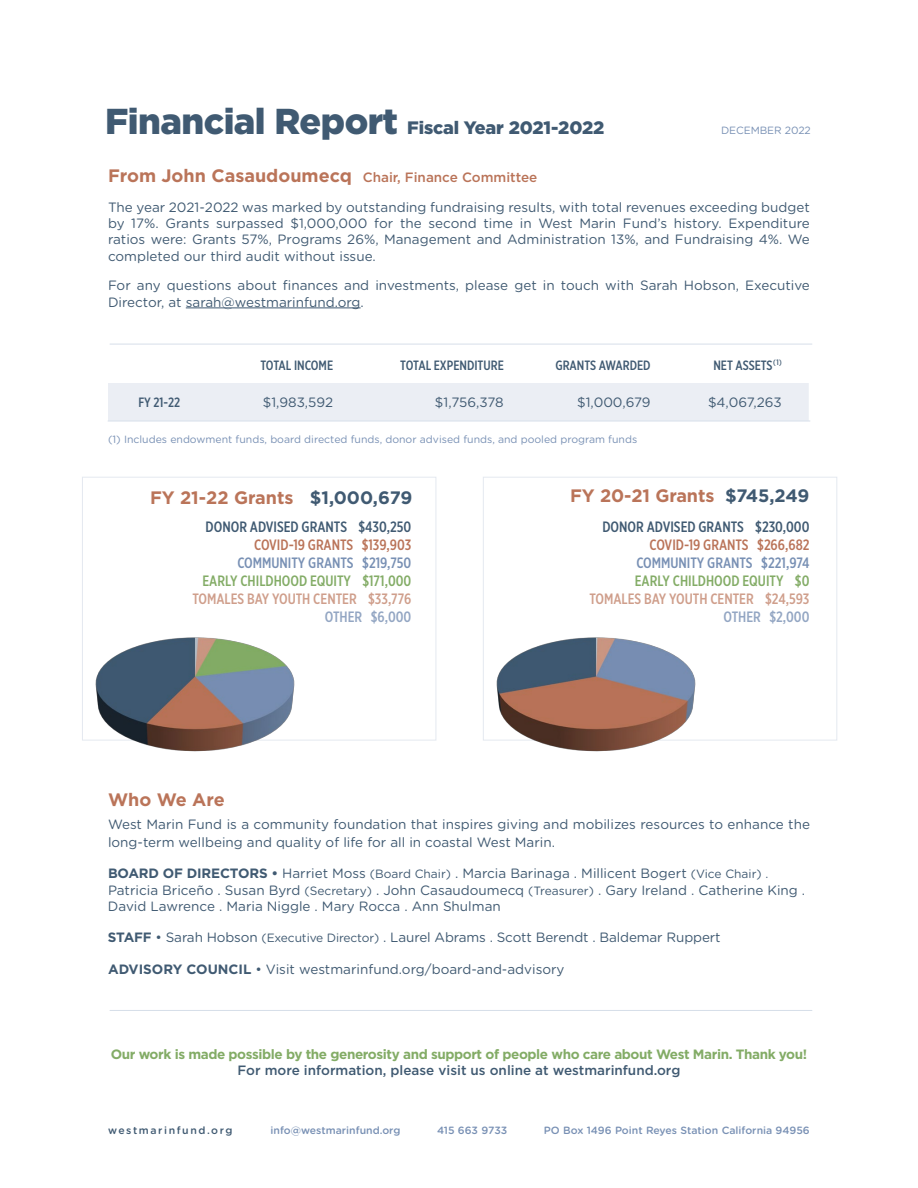
<style>
.page{position:relative;width:918px;height:1188px;background:#fff}
.page>*{position:absolute;margin:0;border:0;box-sizing:border-box;transform-origin:0 0}
.t1{font:700 18px "Gotham";letter-spacing:-.005em;color:#ba7459}
.t2{font:900 18px "Gotham";letter-spacing:-.01em;color:#405a72}
.t3{font:500 15px "Gotham X Narrow";color:#cf9e8b}
.t4{font:500 15px "Gotham X Narrow";color:#405a72}
.t5{font:500 15px "Gotham X Narrow";color:#83ac66}
.t6{font:500 15px "Gotham X Narrow";color:#7890b4}
.t7{font:500 15px "Gotham X Narrow";color:#ba7459}
.t8{font:500 15px "Gotham X Narrow";color:#93a6c3}
.t9{font:13.5px/16.2px "Gotham Rounded";color:#405a72}
.t10{font:700 13.5px "Gotham";letter-spacing:-.03em;color:#83ac66}
.t11{font:500 13.5px "Gotham X Narrow";color:#405a72}
.t12{font:500 13.5px "Gotham";color:#405a72}
.t13{font:500 13.5px "Gotham";color:#ba7459}
.t14{font:10.5px "Gotham Rounded";color:#7890b4}
.t15{font:500 10.5px "Gotham Rounded";color:#7890b4}
.t16{font:500 10.5px "Gotham Rounded";letter-spacing:.15em;color:#405a72}
.s1{font-size:36px}
.s2{font-weight:700;font-size:18px}
.s3{color:#405a72}
.s4{font-family:"Gotham";font-weight:700}
.s5{font-size:12px}
</style>
<div class="page">
<hr style="left:186px;top:308px;width:175px;height:1px;background:#405a72">
<div style="left:108px;top:383px;width:701px;height:38px;background:#ebeef4"></div>
<hr style="left:108px;top:421px;width:702px;height:1px;background:#d6dee9">
<hr style="left:110px;top:344px;width:702px;height:1px;background:#d6dee9">
<hr style="left:110px;top:1010px;width:702px;height:1px;background:#d6dee9">
<div style="left:82px;top:477px;width:354px;height:263px;border:1px solid #e4e9f0"></div>
<div style="left:483px;top:477px;width:354px;height:263px;border:1px solid #e4e9f0"></div>
<img style="left:494px;top:637px;width:204px;height:115px">
<img style="left:93px;top:637px;width:204px;height:115px">
<h1 class="t2" style="left:105px;top:118px;width:501px"><span class="s1">Financial Report</span> Fiscal Year 2021-2022</h1>
<p class="t14" style="left:721px;top:123px;width:91px">DECEMBER 2022</p>
<p class="t13" style="left:108px;top:170px;width:431px"><span class="s2">From John Casaudoumecq</span> Chair, Finance Committee</p>
<p class="t9" style="left:108px;top:199px;width:703px;text-align:justify">The year 2021-2022 was marked by outstanding fundraising results, with total revenues exceeding budget by 17%. Grants surpassed $1,000,000 for the second time in West Marin Fund’s history. Expenditure ratios were: Grants 57%, Programs 26%, Management and Administration 13%, and Fundraising 4%. We completed our third audit without issue.</p>
<p class="t9" style="left:108px;top:277px;width:703px">For any questions about finances and investments, please get in touch with Sarah Hobson, Executive<br>Director, at sarah@westmarinfund.org.</p>
<p class="t11" style="left:260px;top:357px;width:74px">TOTAL INCOME</p>
<p class="t11" style="left:400px;top:357px;width:105px">TOTAL EXPENDITURE</p>
<p class="t11" style="left:555px;top:357px;width:97px">GRANTS AWARDED</p>
<p class="t11" style="left:713px;top:357px;width:70px">NET ASSETS<sup>(1)</sup></p>
<p class="t11" style="left:138px;top:394px;width:43px">FY 21-22</p>
<p class="t9" style="left:263px;top:394px;width:72px">$1,983,592</p>
<p class="t9" style="left:435px;top:394px;width:70px">$1,756,378</p>
<p class="t9" style="left:577px;top:394px;width:75px">$1,000,679</p>
<p class="t9" style="left:708px;top:394px;width:75px">$4,067,263</p>
<p class="t14" style="left:108px;top:432px;width:531px">(1) Includes endowment funds, board directed funds, donor advised funds, and pooled program funds</p>
<h1 class="t1" style="left:150px;top:487px;width:264px">FY 21-22 Grants <span class="s3">$1,000,679</span></h1>
<p class="t4" style="left:206px;top:517px;width:207px">DONOR ADVISED GRANTS $430,250</p>
<p class="t7" style="left:254px;top:535px;width:159px">COVID-19 GRANTS $139,903</p>
<p class="t6" style="left:237px;top:553px;width:175px">COMMUNITY GRANTS $219,750</p>
<p class="t5" style="left:202px;top:571px;width:210px">EARLY CHILDHOOD EQUITY $171,000</p>
<p class="t3" style="left:192px;top:589px;width:220px">TOMALES BAY YOUTH CENTER $33,776</p>
<p class="t8" style="left:325px;top:607px;width:88px">OTHER $6,000</p>
<h1 class="t1" style="left:570px;top:486px;width:241px">FY 20-21 Grants <span class="s3">$745,249</span></h1>
<p class="t4" style="left:602px;top:517px;width:209px">DONOR ADVISED GRANTS $230,000</p>
<p class="t7" style="left:650px;top:535px;width:161px">COVID-19 GRANTS $266,682</p>
<p class="t6" style="left:636px;top:553px;width:175px">COMMUNITY GRANTS $221,974</p>
<p class="t5" style="left:635px;top:571px;width:176px">EARLY CHILDHOOD EQUITY $0</p>
<p class="t3" style="left:589px;top:589px;width:222px">TOMALES BAY YOUTH CENTER $24,593</p>
<p class="t8" style="left:723px;top:607px;width:87px">OTHER $2,000</p>
<h1 class="t1" style="left:108px;top:789px;width:118px">Who We Are</h1>
<p class="t9" style="left:108px;top:814px;width:704px;line-height:18px">West Marin Fund is a community foundation that inspires giving and mobilizes resources to enhance the long-term wellbeing and quality of life for all in coastal West Marin.</p>
<p class="t9" style="left:108px;top:865px;width:699px"><span class="s4">BOARD OF DIRECTORS •</span> Harriet Moss <span class="s5">(Board Chair)</span> . Marcia Barinaga . Millicent Bogert <span class="s5">(Vice Chair) .<br></span>Patricia Briceño . Susan Byrd <span class="s5">(Secretary)</span> . John Casaudoumecq <span class="s5">(Treasurer)</span> . Gary Ireland . Catherine King .<br>David Lawrence . Maria Niggle . Mary Rocca . Ann Shulman</p>
<p class="t9" style="left:108px;top:929px;width:614px"><span class="s4">STAFF</span> • Sarah Hobson <span class="s5">(Executive Director)</span> . Laurel Abrams . Scott Berendt . Baldemar Ruppert</p>
<p class="t9" style="left:108px;top:960px;width:458px"><span class="s4">ADVISORY COUNCIL</span> • Visit westmarinfund.org/board-and-advisory</p>
<p class="t10" style="left:111px;top:1046px;width:698px">Our work is made possible by the generosity and support of people who care about West Marin. Thank you!</p>
<p class="t12" style="left:238px;top:1063px;width:444px">For more information, please visit us online at westmarinfund.org</p>
<p class="t16" style="left:108px;top:1122px;width:126px">westmarinfund.org</p>
<p class="t15" style="left:271px;top:1122px;width:131px">info@westmarinfund.org</p>
<p class="t15" style="left:437px;top:1122px;width:72px">415 663 9733</p>
<p class="t15" style="left:544px;top:1122px;width:268px">PO Box 1496 Point Reyes Station California 94956</p>
</div>
